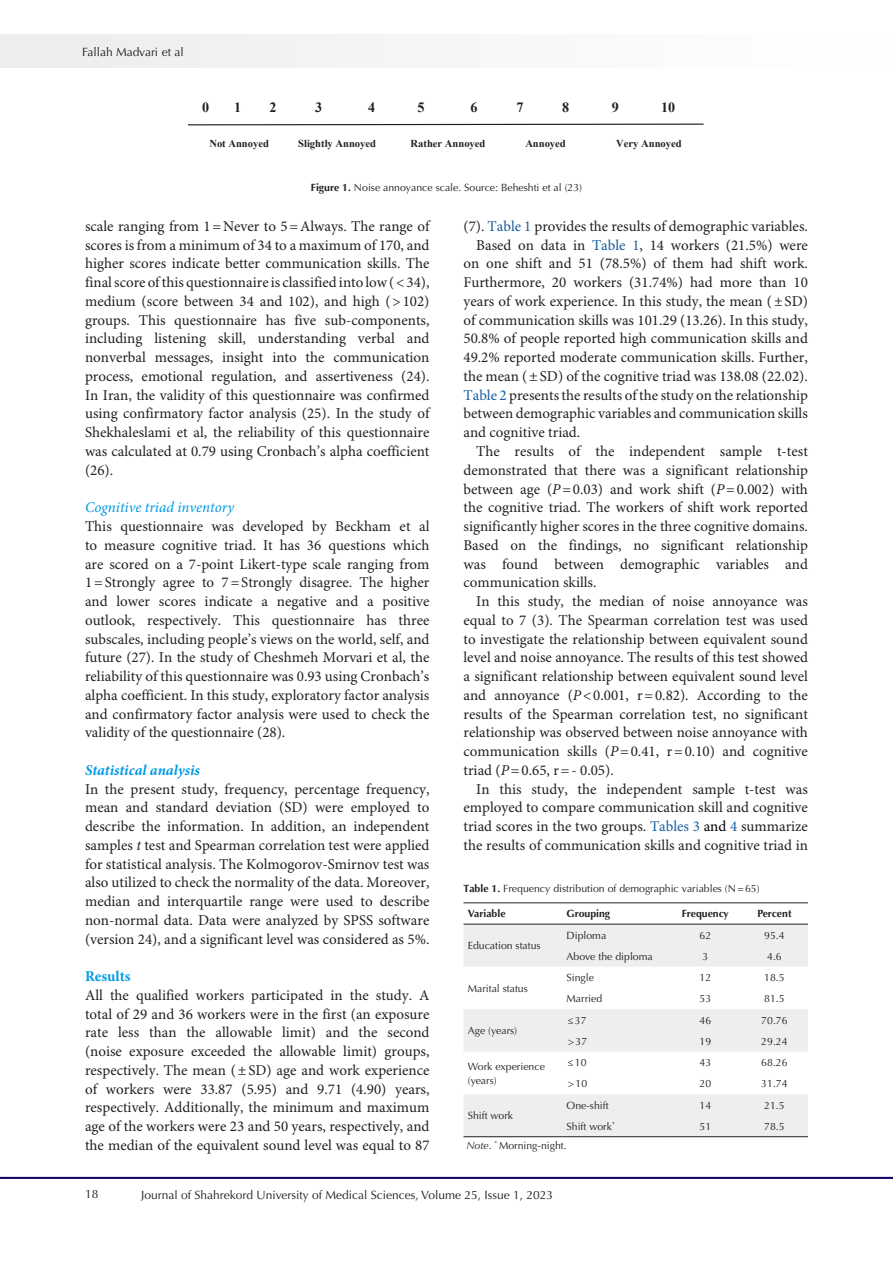
<style>
.page{position:relative;width:893px;height:1263px;background:#fff}
.page>*{position:absolute;margin:0;border:0;box-sizing:border-box;transform-origin:0 0}
.t1{font:15px/18.8px "Minion Pro";color:#231f20;text-align:justify}
.t2{font:italic 15px "Minion Pro";color:#0099e5}
.t3{font:italic 700 15px "Minion Pro";color:#0099e5}
.t4{font:700 15px "Minion Pro";color:#0099e5}
.t5{font:700 14.1px "Times New Roman";color:#231f20}
.t6{font:12px "Optima LT Std";color:#231f20}
.t7{font:700 10.65px "Times New Roman";color:#231f20}
.t8{font:10.5px/13.5px "Optima LT Std";color:#231f20}
.t9{font:700 10.5px "Optima LT Std";color:#231f20}
.s1{font-weight:700}
.s2{font-style:italic}
.s3{color:#175d9e}
.s4{color:#000}
</style>
<div class="page">
<hr style="left:0;top:1177px;width:893px;height:1px;background:#190066">
<div style="left:1px;top:35px;width:892px;height:33px;background:#f6f6f6"></div>
<svg style="left:464px;top:925px;width:344px;height:211px;fill:#eee"></svg>
<hr style="left:463px;top:902px;width:99px;height:1px;background:#231f20">
<hr style="left:562px;top:902px;width:108px;height:1px;background:#231f20">
<hr style="left:670px;top:902px;width:71px;height:1px;background:#231f20">
<hr style="left:741px;top:902px;width:67px;height:1px;background:#231f20">
<hr style="left:463px;top:924px;width:99px;height:1px;background:#231f20">
<hr style="left:562px;top:924px;width:108px;height:1px;background:#231f20">
<hr style="left:670px;top:924px;width:71px;height:1px;background:#231f20">
<hr style="left:741px;top:924px;width:67px;height:1px;background:#231f20">
<hr style="left:463px;top:1136px;width:99px;height:1px;background:#231f20">
<hr style="left:562px;top:1136px;width:108px;height:1px;background:#231f20">
<hr style="left:670px;top:1136px;width:71px;height:1px;background:#231f20">
<hr style="left:741px;top:1136px;width:67px;height:1px;background:#231f20">
<svg style="left:189px;top:123px;width:515px;height:3px"></svg>
<p class="t6" style="left:82px;top:45px;width:103px">Fallah Madvari et al</p>
<p class="t5" style="left:202px;top:97px;width:9px">0</p>
<p class="t5" style="left:234px;top:97px;width:9px">1</p>
<p class="t5" style="left:269px;top:97px;width:9px">2</p>
<p class="t5" style="left:315px;top:97px;width:9px">3</p>
<p class="t5" style="left:368px;top:97px;width:9px">4</p>
<p class="t5" style="left:418px;top:97px;width:9px">5</p>
<p class="t5" style="left:470px;top:97px;width:9px">6</p>
<p class="t5" style="left:516px;top:97px;width:9px">7</p>
<p class="t5" style="left:562px;top:97px;width:9px">8</p>
<p class="t5" style="left:612px;top:97px;width:9px">9</p>
<p class="t5" style="left:661px;top:97px;width:16px">10</p>
<p class="t7" style="left:209px;top:136px;width:61px">Not Annoyed</p>
<p class="t7" style="left:298px;top:136px;width:79px">Slightly Annoyed</p>
<p class="t7" style="left:411px;top:136px;width:76px">Rather Annoyed</p>
<p class="t7" style="left:525px;top:136px;width:42px">Annoyed</p>
<p class="t7" style="left:616px;top:136px;width:67px">Very Annoyed</p>
<p class="t8" style="left:311px;top:180px;width:273px"><span class="s1">Figure 1.</span> Noise annoyance scale. Source: Beheshti et al (23)</p>
<p class="t1" style="left:85px;top:217px;width:346px">scale ranging from 1=Never to 5=Always. The range of scores is from a minimum of 34 to a maximum of 170, and higher scores indicate better communication skills. The final score of this questionnaire is classified into low (&lt;34), medium (score between 34 and 102), and high (&gt;102) groups. This questionnaire has five sub-components, including listening skill, understanding verbal and nonverbal messages, insight into the communication process, emotional regulation, and assertiveness (24).<br>In Iran, the validity of this questionnaire was confirmed using confirmatory factor analysis (25). In the study of Shekhaleslami et al, the reliability of this questionnaire was calculated at 0.79 using Cronbach’s alpha coefficient (26).</p>
<p class="t2" style="left:85px;top:497px;width:150px">Cognitive triad inventory</p>
<p class="t1" style="left:85px;top:517px;width:346px">This questionnaire was developed by Beckham et al to measure cognitive triad. It has 36 questions which are scored on a 7-point Likert-type scale ranging from 1=Strongly agree to 7=Strongly disagree. The higher and lower scores indicate a negative and a positive outlook, respectively. This questionnaire has three subscales, including people’s views on the world, self, and future (27). In the study of Cheshmeh Morvari et al, the reliability of this questionnaire was 0.93 using Cronbach’s alpha coefficient. In this study, exploratory factor analysis and confirmatory factor analysis were used to check the validity of the questionnaire (28).</p>
<p class="t3" style="left:85px;top:759px;width:116px">Statistical analysis</p>
<p class="t1" style="left:85px;top:780px;width:346px">In the present study, frequency, percentage frequency, mean and standard deviation (SD) were employed to describe the information. In addition, an independent samples <span class="s2">t</span> test and Spearman correlation test were applied for statistical analysis. The Kolmogorov-Smirnov test was also utilized to check the normality of the data. Moreover, median and interquartile range were used to describe non-normal data. Data were analyzed by SPSS software (version 24), and a significant level was considered as 5%.</p>
<p class="t4" style="left:85px;top:966px;width:47px">Results</p>
<p class="t1" style="left:85px;top:986px;width:346px">All the qualified workers participated in the study. A total of 29 and 36 workers were in the first (an exposure rate less than the allowable limit) and the second (noise exposure exceeded the allowable limit) groups, respectively. The mean (±SD) age and work experience of workers were 33.87 (5.95) and 9.71 (4.90) years, respectively. Additionally, the minimum and maximum age of the workers were 23 and 50 years, respectively, and the median of the equivalent sound level was equal to 87</p>
<p class="t1" style="left:463px;top:217px;width:346px">(7). <span class="s3">Table 1</span> provides the results of demographic variables.</p>
<p class="t1" style="left:463px;top:236px;width:346px;text-indent:13px">Based on data in <span class="s3">Table 1</span>, 14 workers (21.5%) were on one shift and 51 (78.5%) of them had shift work.<br>Furthermore, 20 workers (31.74%) had more than 10 years of work experience. In this study, the mean (±SD) of communication skills was 101.29 (13.26). In this study, 50.8% of people reported high communication skills and 49.2% reported moderate communication skills. Further, the mean (±SD) of the cognitive triad was 138.08 (22.02).<br><span class="s3">Table 2</span> presents the results of the study on the relationship between demographic variables and communication skills and cognitive triad.</p>
<p class="t1" style="left:463px;top:442px;width:346px;text-indent:13px">The results of the independent sample t-test demonstrated that there was a significant relationship between age (<span class="s2">P</span>=0.03) and work shift (<span class="s2">P</span>=0.002) with the cognitive triad. The workers of shift work reported significantly higher scores in the three cognitive domains.<br>Based on the findings, no significant relationship was found between demographic variables and communication skills.</p>
<p class="t1" style="left:463px;top:592px;width:346px;text-indent:13px">In this study, the median of noise annoyance was equal to 7 (3). The Spearman correlation test was used to investigate the relationship between equivalent sound level and noise annoyance. The results of this test showed a significant relationship between equivalent sound level and annoyance (<span class="s2">P</span>&lt;0.001, r=0.82). According to the results of the Spearman correlation test, no significant relationship was observed between noise annoyance with communication skills (<span class="s2">P</span>=0.41, r=0.10) and cognitive triad (<span class="s2">P</span>=0.65, r=- 0.05).</p>
<p class="t1" style="left:463px;top:780px;width:346px;text-indent:13px">In this study, the independent sample t-test was employed to compare communication skill and cognitive triad scores in the two groups. <span class="s3">Tables 3</span> <span class="s4">and</span> <span class="s3">4</span> summarize the results of communication skills and cognitive triad in</p>
<p class="t8" style="left:463px;top:882px;width:298px"><span class="s1">Table 1.</span> Frequency distribution of demographic variables (N=65)</p>
<p class="t9" style="left:468px;top:908px;width:39px">Variable</p>
<p class="t9" style="left:567px;top:908px;width:45px">Grouping</p>
<p class="t9" style="left:682px;top:908px;width:49px">Frequency</p>
<p class="t9" style="left:757px;top:908px;width:36px">Percent</p>
<p class="t8" style="left:468px;top:939px;width:74px">Education status</p>
<p class="t8" style="left:567px;top:929px;width:41px">Diploma</p>
<p class="t8" style="left:699px;top:929px;width:13px">62</p>
<p class="t8" style="left:764px;top:929px;width:22px">95.4</p>
<p class="t8" style="left:567px;top:950px;width:88px">Above the diploma</p>
<p class="t8" style="left:702px;top:950px;width:7px">3</p>
<p class="t8" style="left:767px;top:950px;width:16px">4.6</p>
<p class="t8" style="left:468px;top:981px;width:62px">Marital status</p>
<p class="t8" style="left:468px;top:1024px;width:51px">Age (years)</p>
<p class="t8" style="left:567px;top:971px;width:29px">Single</p>
<p class="t8" style="left:699px;top:971px;width:13px">12</p>
<p class="t8" style="left:764px;top:971px;width:22px">18.5</p>
<p class="t8" style="left:567px;top:992px;width:37px">Married</p>
<p class="t8" style="left:699px;top:992px;width:13px">53</p>
<p class="t8" style="left:764px;top:992px;width:22px">81.5</p>
<p class="t8" style="left:568px;top:1013px;width:20px">≤37</p>
<p class="t8" style="left:699px;top:1013px;width:13px">46</p>
<p class="t8" style="left:761px;top:1013px;width:28px">70.76</p>
<p class="t8" style="left:568px;top:1035px;width:21px">&gt;37</p>
<p class="t8" style="left:699px;top:1035px;width:13px">19</p>
<p class="t8" style="left:761px;top:1035px;width:28px">29.24</p>
<p class="t8" style="left:468px;top:1060px;width:79px">Work experience (years)</p>
<p class="t8" style="left:568px;top:1056px;width:20px">≤10</p>
<p class="t8" style="left:699px;top:1056px;width:13px">43</p>
<p class="t8" style="left:761px;top:1056px;width:28px">68.26</p>
<p class="t8" style="left:568px;top:1077px;width:21px">&gt;10</p>
<p class="t8" style="left:699px;top:1077px;width:13px">20</p>
<p class="t8" style="left:761px;top:1077px;width:28px">31.74</p>
<p class="t8" style="left:468px;top:1109px;width:47px">Shift work</p>
<p class="t8" style="left:567px;top:1098px;width:44px">One-shift</p>
<p class="t8" style="left:699px;top:1098px;width:13px">14</p>
<p class="t8" style="left:764px;top:1098px;width:22px">21.5</p>
<p class="t8" style="left:567px;top:1119px;width:50px">Shift work<sup>*</sup></p>
<p class="t8" style="left:699px;top:1119px;width:13px">51</p>
<p class="t8" style="left:764px;top:1119px;width:22px">78.5</p>
<p class="t8" style="left:466px;top:1139px;width:102px"><span class="s2">Note</span>. <sup>*</sup> Morning-night.</p>
<p class="t6" style="left:85px;top:1187px;width:15px">18</p>
<p class="t6" style="left:141px;top:1188px;width:413px">Journal of Shahrekord University of Medical Sciences, Volume 25, Issue 1, 2023</p>
</div>
